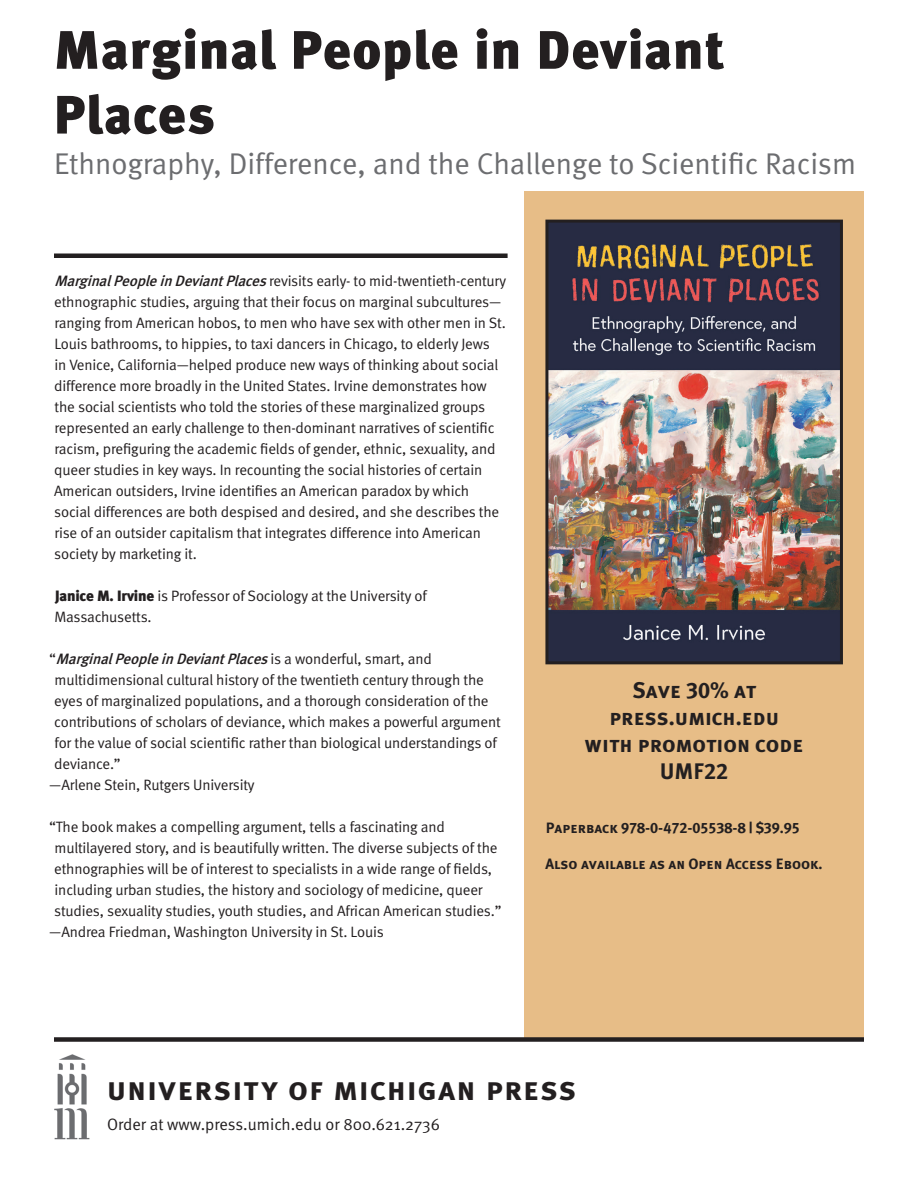
<style>
.page{position:relative;width:918px;height:1188px;background:#fff}
.page>*{position:absolute;margin:0;border:0;box-sizing:border-box;transform-origin:0 0}
.t1{font:900 54px/64.8px "Meta";letter-spacing:.015em;color:#231f20}
.t2{font:33px "Meta Bold Caps";letter-spacing:.03em;color:#231f20}
.t3{font:30px "Meta Normal";color:#6c6d70}
.t4{font:22.5px/27px "Meta Bold Caps";color:#231f20;text-align:center}
.t5{font:16.5px "Meta Normal";color:#231f20}
.t6{font:15px/21px "Meta Normal";letter-spacing:-.01em;color:#231f20}
.t7{font:15px "Meta Bold Caps";color:#231f20}
.s1{font-family:"Meta";font-weight:500;font-style:italic}
.s2{font-family:"Meta";font-weight:900}
</style>
<div class="page">
<img style="left:54px;top:1054px;width:36px;height:86px">
<div style="left:524px;top:191px;width:340px;height:846px;background:#e7bd87"></div>
<div style="left:54px;top:1037px;width:810px;height:5px;background:#231f20"></div>
<hr style="left:54px;top:254px;width:454px;height:4px;background:#231f20">
<img style="left:549px;top:224px;width:290px;height:436px">
<div style="left:545px;top:220px;width:298px;height:444px;border:3px solid #231f20"></div>
<p class="t1" style="left:54px;top:17px;width:672px">Marginal People in Deviant<br>Places</p>
<p class="t3" style="left:54px;top:146px;width:804px">Ethnography, Difference, and the Challenge to Scientific Racism</p>
<p class="t6" style="left:54px;top:270px;width:454px"><span class="s1">MarginalPeopleinDeviantPlaces</span>revisits early- to mid-twentieth-century ethnographic studies, arguing that their focus on marginal subcultures— ranging from American hobos, to men who have sex with other men in St.<br>Louis bathrooms, to hippies, to taxi dancers in Chicago, to elderly Jews<br>in Venice, California—helped produce new ways of thinking about social difference more broadly in the United States. Irvine demonstrates how the social scientists who told the stories of these marginalized groups represented an early challenge to then-dominant narratives of scientific racism, prefiguring the academic fields of gender, ethnic, sexuality, and queer studies in key ways. In recounting the social histories of certain American outsiders, Irvine identifies an American paradox by which social differences are both despised and desired, and she describes the rise of an outsider capitalism that integrates difference into American society by marketing it.</p>
<p class="t6" style="left:54px;top:585px;width:374px"><span class="s2">Janice M. Irvine</span> is Professor of Sociology at the University of<br>Massachusetts.</p>
<p class="t6" style="left:54px;top:648px;width:448px;text-indent:-5px">“ <span class="s1">MarginalPeopleinDeviantPlaces</span>i s a w o n d e r f u l , s m a r t , a n d multidimensional cultural history of the twentieth century through the eyes of marginalized populations, and a thorough consideration of the contributions of scholars of deviance, which makes a powerful argument for the value of social scientific rather than biological understandings of deviance.”</p>
<p class="t6" style="left:49px;top:774px;width:207px">—Arlene Stein, Rutgers University</p>
<p class="t6" style="left:54px;top:816px;width:449px;text-indent:-5px">“The book makes a compelling argument, tells a fascinating and multilayered story, and is beautifully written. The diverse subjects of the ethnographies will be of interest to specialists in a wide range of fields, including urban studies, the history and sociology of medicine, queer studies, sexuality studies, youth studies, and African American studies.”</p>
<p class="t6" style="left:49px;top:921px;width:336px">—Andrea Friedman, Washington University in St. Louis</p>
<p class="t4" style="left:609px;top:677px;width:171px">Save 30% at press.umich.edu</p>
<p class="t4" style="left:585px;top:731px;width:220px">with promotion code</p>
<p class="t4" style="left:660px;top:758px;width:70px">UMF22</p>
<p class="t7" style="left:546px;top:819px;width:255px">Paperback 978-0-472-05538-8 | $39.95</p>
<p class="t7" style="left:545px;top:855px;width:279px">Also available as an Open Access Ebook.</p>
<p class="t2" style="left:107px;top:1069px;width:471px">university of michigan press</p>
<p class="t5" style="left:107px;top:1115px;width:334px">Order at www.press.umich.edu or 800.621.2736</p>
</div>
